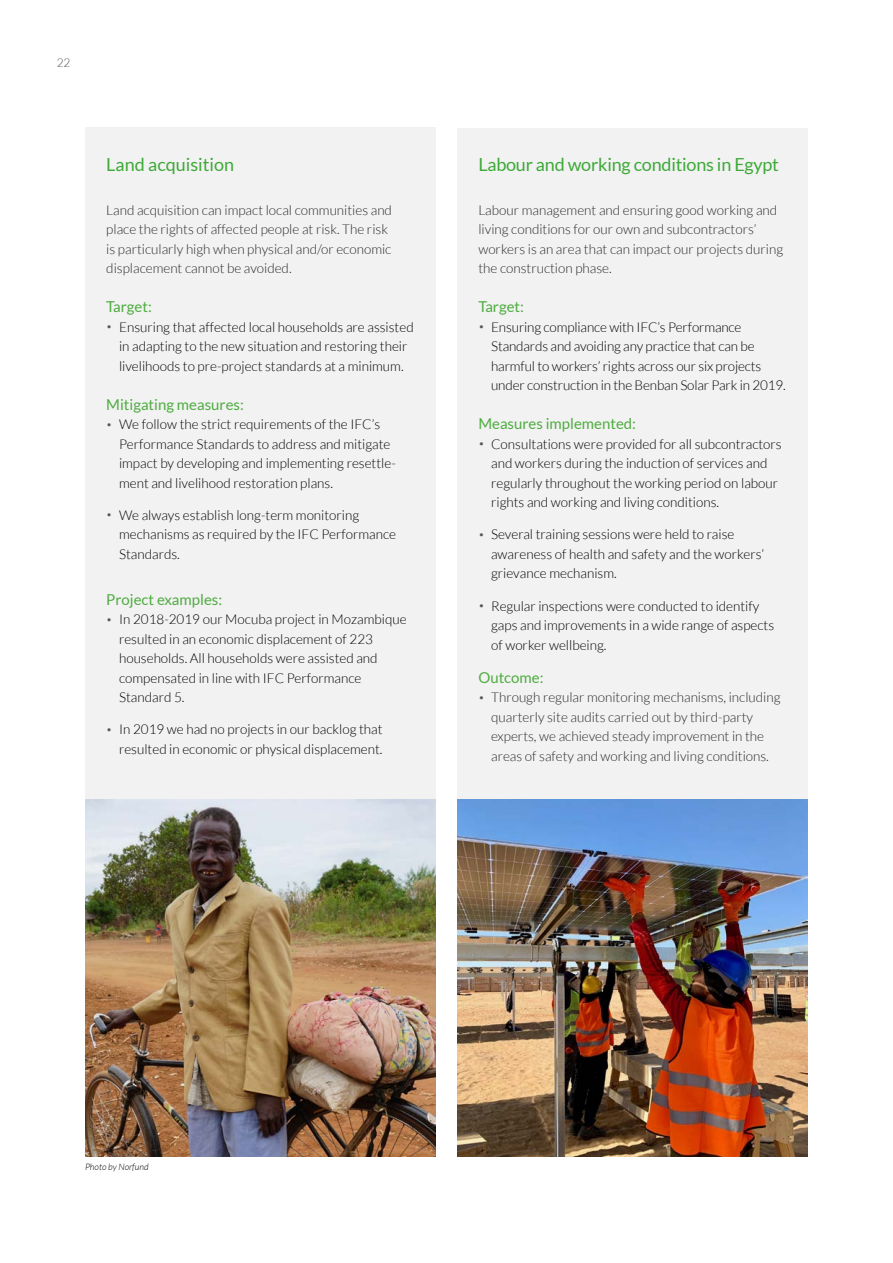
<style>
.page{position:relative;width:893px;height:1263px;background:#fff}
.page>*{position:absolute;margin:0;border:0;box-sizing:border-box;transform-origin:0 0}
.t1{font:18px "Lato";letter-spacing:-.01em;color:#3ea938}
.t2{font:15px "Lato";color:#4eac40}
.t3{font:300 13.5px/19.5px "Lato";color:#000}
.t4{font:300 13.5px/19.5px "Lato";color:#282827}
.t5{font:300 12px "Lato";color:#575756}
.t6{font:italic 300 9px "Lato";color:#000}
.s1{font-size:10.5px;color:#575756}
</style>
<div class="page">
<div style="left:457px;top:128px;width:351px;height:672px;background:#f2f2f2"></div>
<div style="left:85px;top:128px;width:351px;height:672px;background:#f2f2f2"></div>
<img style="left:457px;top:799px;width:351px;height:358px">
<img style="left:85px;top:799px;width:351px;height:358px">
<p class="t5" style="left:57px;top:56px;width:15px">22</p>
<h1 class="t1" style="left:106px;top:154px;width:129px">Land acquisition</h1>
<p class="t4" style="left:106px;top:200px;width:287px">Land acquisition can impact local communities and place the rights of affected people at risk. The risk is particularly high when physical and/or economic displacement cannot be avoided.</p>
<p class="t2" style="left:106px;top:298px;width:47px">Target:</p>
<p class="t3" style="left:106px;top:317px;width:309px;text-align:center"><span class="s1">•</span> Ensuring that affected local households are assisted in adapting to the new situation and restoring their livelihoods to pre-project standards at a minimum.</p>
<p class="t2" style="left:106px;top:396px;width:139px">Mitigating measures:</p>
<p class="t3" style="left:119px;top:414px;width:278px;text-indent:-13px"><span class="s1">•</span> We follow the strict requirements of the IFC’s Performance Standards to address and mitigate impact by developing and implementing resettle&shy;ment and livelihood restoration plans.</p>
<p class="t3" style="left:119px;top:505px;width:279px;text-indent:-13px"><span class="s1">•</span> We always establish long-term monitoring mechanisms as required by the IFC Performance<br>Standards.</p>
<p class="t2" style="left:106px;top:591px;width:117px">Project examples:</p>
<p class="t3" style="left:119px;top:609px;width:289px;text-indent:-13px"><span class="s1">•</span> In 2018-2019 our Mocuba project in Mozambique resulted in an economic displacement of 223 households. All households were assisted and compensated in line with IFC Performance Standard 5.</p>
<p class="t3" style="left:106px;top:720px;width:278px;text-align:right"><span class="s1">•</span> In 2019 we had no projects in our backlog that resulted in economic or physical displacement.</p>
<h1 class="t1" style="left:478px;top:154px;width:302px">Labour and working conditions in Egypt</h1>
<p class="t4" style="left:478px;top:200px;width:306px">Labour management and ensuring good working and living conditions for our own and subcontractors’ workers is an area that can impact our projects during the construction phase.</p>
<p class="t2" style="left:478px;top:298px;width:47px">Target:</p>
<p class="t3" style="left:491px;top:317px;width:296px;text-indent:-13px"><span class="s1">•</span> Ensuring compliance with IFC’s Performance Standards and avoiding any practice that can be harmful to workers’ rights across our six projects under construction in the Benban Solar Park in 2019.</p>
<p class="t2" style="left:478px;top:415px;width:159px">Measures implemented:</p>
<p class="t3" style="left:491px;top:434px;width:292px;text-indent:-13px"><span class="s1">•</span> Consultations were provided for all subcontractors and workers during the induction of services and regularly throughout the working period on labour rights and working and living conditions.</p>
<p class="t3" style="left:491px;top:525px;width:275px;text-indent:-13px"><span class="s1">•</span> Several training sessions were held to raise awareness of health and safety and the workers’ grievance mechanism.</p>
<p class="t3" style="left:491px;top:596px;width:285px;text-indent:-13px"><span class="s1">•</span> Regular inspections were conducted to identify gaps and improvements in a wide range of aspects of worker wellbeing.</p>
<p class="t2" style="left:478px;top:669px;width:67px">Outcome:</p>
<p class="t4" style="left:491px;top:687px;width:291px;text-indent:-13px"><span class="s1">•</span> Through regular monitoring mechanisms, including quarterly site audits carried out by third-party experts, we achieved steady improvement in the areas of safety and working and living conditions.</p>
<p class="t6" style="left:85px;top:1162px;width:65px">Photo by Norfund</p>
</div>
